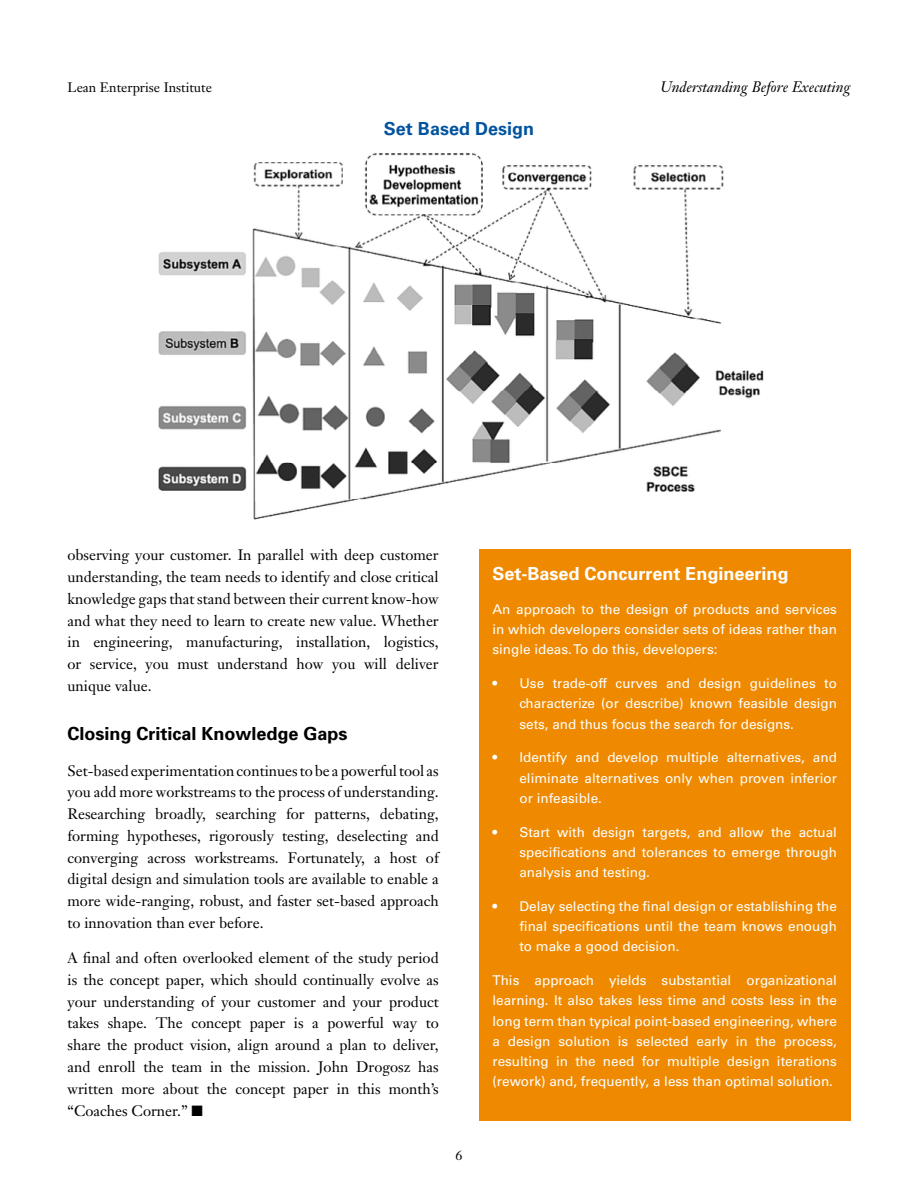
<style>
.page{position:relative;width:918px;height:1188px;background:#fff}
.page>*{position:absolute;margin:0;border:0;box-sizing:border-box;transform-origin:0 0}
.t1{font:700 18px "Univers";color:#fff}
.t2{font:700 18px "Univers";color:#000}
.t3{font:700 18px "Univers LT Std";color:#00539f}
.t4{font:15px/21.8px "Janson Text";color:#000;text-align:justify}
.t5{font:italic 15px "Janson Text";color:#000}
.t6{font:13.5px/20.2px "Univers LT Std";color:#fff;text-align:justify}
.t7{font:13.5px "Janson Text";color:#000}
</style>
<div class="page">
<div style="left:479px;top:549px;width:371px;height:571px;background:#ef8a00"></div>
<img style="left:158px;top:153px;width:606px;height:367px">
<p class="t7" style="left:68px;top:79px;width:146px">Lean Enterprise Institute</p>
<p class="t5" style="left:660px;top:78px;width:192px">Understanding Before Executing</p>
<p class="t3" style="left:384px;top:118px;width:152px">Set Based Design</p>
<p class="t4" style="left:68px;top:544px;width:373px">observing your customer. In parallel with deep customer understanding, the team needs to identify and close critical knowledge gaps that stand between their current know-how and what they need to learn to create new value. Whether in engineering, manufacturing, installation, logistics, or service, you must understand how you will deliver unique value.</p>
<p class="t2" style="left:68px;top:723px;width:282px">Closing Critical Knowledge Gaps</p>
<p class="t4" style="left:68px;top:759px;width:373px">Set-based experimentation continues to be a powerful tool as you add more workstreams to the process of understanding.<br>Researching broadly, searching for patterns, debating, forming hypotheses, rigorously testing, deselecting and converging across workstreams. Fortunately, a host of digital design and simulation tools are available to enable a more wide-ranging, robust, and faster set-based approach to innovation than ever before.</p>
<p class="t4" style="left:68px;top:947px;width:373px">A final and often overlooked element of the study period is the concept paper, which should continually evolve as your understanding of your customer and your product takes shape. The concept paper is a powerful way to share the product vision, align around a plan to deliver, and enroll the team in the mission. John Drogosz has written more about the concept paper in this month’s “Coaches Corner.” ■</p>
<p class="t7" style="left:455px;top:1146px;width:9px">6</p>
<p class="t1" style="left:492px;top:563px;width:298px">Set-Based Concurrent Engineering</p>
<p class="t6" style="left:492px;top:599px;width:346px">An approach to the design of products and services in which developers consider sets of ideas rather than single ideas. To do this, developers:</p>
<p class="t6" style="left:519px;top:673px;width:319px;text-indent:-27px">• Use trade-off curves and design guidelines to characterize (or describe) known feasible design sets, and thus focus the search for designs.</p>
<p class="t6" style="left:519px;top:748px;width:319px;text-indent:-27px">• Identify and develop multiple alternatives, and eliminate alternatives only when proven inferior or infeasible.</p>
<p class="t6" style="left:519px;top:822px;width:319px;text-indent:-27px">• Start with design targets, and allow the actual specifications and tolerances to emerge through analysis and testing.</p>
<p class="t6" style="left:519px;top:896px;width:319px;text-indent:-27px">• Delay selecting the final design or establishing the final specifications until the team knows enough to make a good decision.</p>
<p class="t6" style="left:492px;top:970px;width:346px">This approach yields substantial organizational learning. It also takes less time and costs less in the long term than typical point-based engineering, where a design solution is selected early in the process, resulting in the need for multiple design iterations (rework) and, frequently, a less than optimal solution.</p>
</div>
